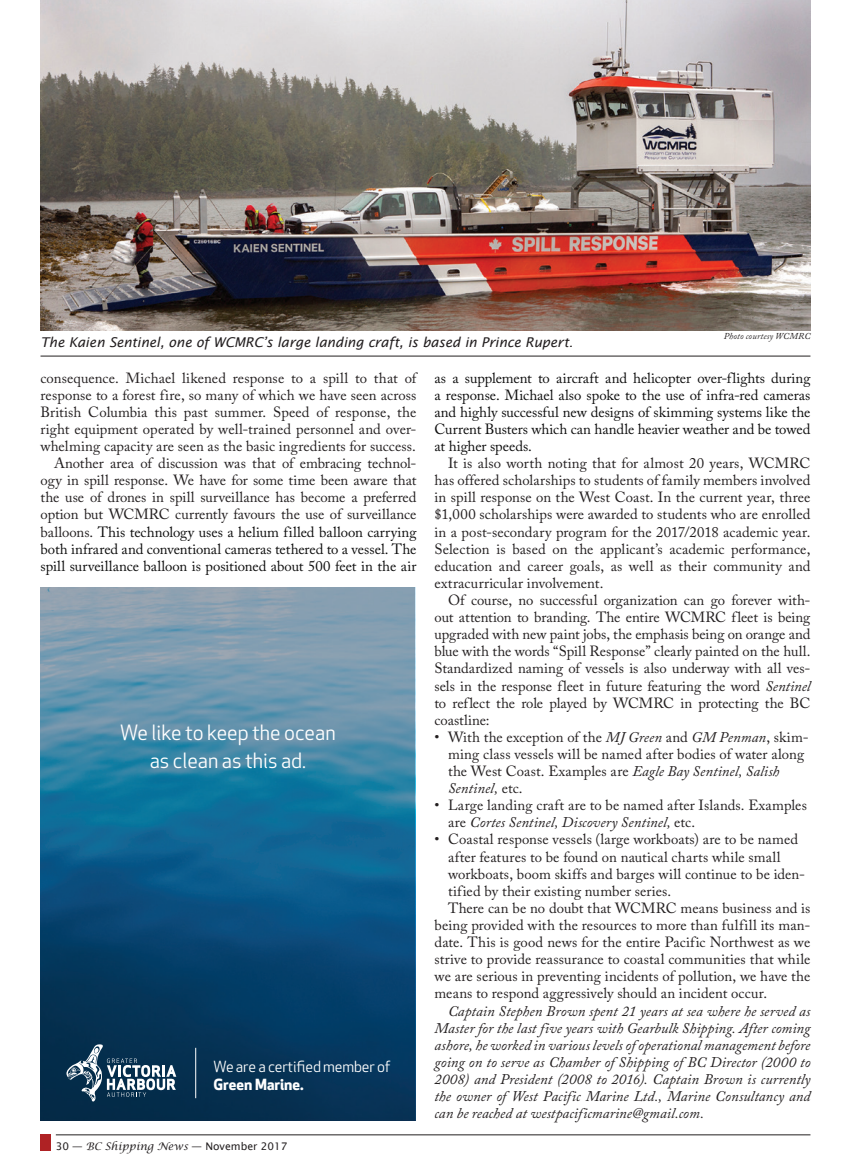
<style>
.page{position:relative;width:851px;height:1175px;background:#fff}
.page>*{position:absolute;margin:0;border:0;box-sizing:border-box;transform-origin:0 0}
.t1{font:20.55px/27.9px "Apex New";color:#fff;text-align:center}
.t2{font:15px "Apex New";letter-spacing:-.01em;color:#fff}
.t3{font:700 15px "Apex New";color:#fff}
.t4{font:14.7px/17.1px "Adobe Caslon Pro";letter-spacing:.005em;color:#231f20;text-align:justify}
.t5{font:italic 14.7px/17.1px "Adobe Caslon Pro";letter-spacing:.005em;color:#231f20;text-align:justify}
.t6{font:14.7px/17.1px "Adobe Caslon Pro";color:#0d0d0d;text-align:justify}
.t7{font:italic 13.5px "Lucida Sans";letter-spacing:-.005em;color:#231f20}
.t8{font:10.5px "Lucida Sans Unicode";color:#231f20}
.t9{font:italic 9px "Adobe Caslon Pro";letter-spacing:.02em;color:#231f20}
.s1{color:#0d0d0d}
.s2{font-style:italic}
.s3{font-family:"Lucida Calligraphy";font-style:italic}
</style>
<div class="page">
<div style="left:40px;top:1134px;width:11px;height:16px;background:#af2224"></div>
<hr style="left:56px;top:1134px;width:754px;height:1px;background:#231f20">
<img style="left:40px;top:0;width:770px;height:330px">
<svg style="left:40px;top:587px;width:375px;height:533px;background:#2d678a"></svg>
<hr style="left:195px;top:1047px;width:1px;height:51px;background:#fff">
<svg style="left:66px;top:1044px;width:110px;height:57px;background:#3f5e76"></svg>
<hr style="left:40px;top:356px;width:770px;height:1px;background:#231f20">
<p class="t7" style="left:40px;top:334px;width:534px">The Kaien Sentinel, one of WCMRC’s large landing craft, is based in Prince Rupert.</p>
<p class="t9" style="left:723px;top:331px;width:88px">Photo courtesy WCMRC</p>
<p class="t4" style="left:40px;top:369px;width:377px;text-align:right">consequence. Michael likened response to a spill to that of response to a forest fire, so many of which we have seen across British Columbia this past summer. Speed of response, the right equipment operated by well-trained personnel and over&shy;whelming capacity are seen as the basic ingredients for success.<br>Another area of discussion was that of embracing technol&shy;ogy in spill response. We have for some time been aware that the use of drones in spill surveillance has become a preferred option but WCMRC currently favours the use of surveillance balloons. <span class="s1">This technology uses a helium filled balloon carrying both infrared and conventional cameras tethered to a vessel. The spill surveillance balloon is positioned about 500 feet in the air</span></p>
<p class="t6" style="left:434px;top:369px;width:377px">as a supplement to aircraft and helicopter over-flights during a response. Michael also spoke to the use of infra-red cameras and highly successful new designs of skimming systems like the Current Busters which can handle heavier weather and be towed at higher speeds.</p>
<p class="t4" style="left:434px;top:454px;width:377px;text-indent:13px">It is also worth noting that for almost 20 years, WCMRC has offered scholarships to students of family members involved in spill response on the West Coast. In the current year, three $1,000 scholarships were awarded to students who are enrolled in a post-secondary program for the 2017/2018 academic year.<br>Selection is based on the applicant’s academic performance, education and career goals, as well as their community and extracurricular involvement.</p>
<p class="t4" style="left:434px;top:591px;width:377px;text-indent:13px">Of course, no successful organization can go forever with&shy;out attention to branding. The entire WCMRC fleet is being upgraded with new paint jobs, the emphasis being on orange and blue with the words “Spill Response” clearly painted on the hull.<br>Standardized naming of vessels is also underway with all ves&shy;sels in the response fleet in future featuring the word <span class="s2">Sentinel </span>to reflect the role played by WCMRC in protecting the BC coastline:</p>
<p class="t4" style="left:448px;top:728px;width:362px;text-align:left;text-indent:-13px">• With the exception of the <span class="s2">MJ Green</span> and <span class="s2">GM Penman</span>, skim&shy;ming class vessels will be named after bodies of water along the West Coast. Examples are <span class="s2">Eagle Bay Sentinel, Salish Sentinel,</span> etc.</p>
<p class="t4" style="left:448px;top:796px;width:360px;text-indent:-13px">• Large landing craft are to be named after Islands. Examples are <span class="s2">Cortes Sentinel, Discovery Sentinel,</span> etc.</p>
<p class="t4" style="left:434px;top:830px;width:365px">• Coastal response vessels (large workboats) are to be named</p>
<p class="t4" style="left:448px;top:848px;width:334px">after features to be found on nautical charts while small</p>
<p class="t4" style="left:448px;top:865px;width:358px">workboats, boom skiffs and barges will continue to be iden-</p>
<p class="t4" style="left:448px;top:882px;width:225px">tified by their existing number series.</p>
<p class="t4" style="left:448px;top:899px;width:364px">There can be no doubt that WCMRC means business and is</p>
<p class="t4" style="left:434px;top:916px;width:377px">being provided with the resources to more than fulfill its man-</p>
<p class="t4" style="left:434px;top:933px;width:377px">date. This is good news for the entire Pacific Northwest as we</p>
<p class="t4" style="left:434px;top:950px;width:377px">strive to provide reassurance to coastal communities that while</p>
<p class="t4" style="left:434px;top:967px;width:377px">we are serious in preventing incidents of pollution, we have the</p>
<p class="t4" style="left:434px;top:984px;width:334px">means to respond aggressively should an incident occur.</p>
<p class="t5" style="left:434px;top:1001px;width:377px;text-indent:13px">Captain Stephen Brown spent 21 years at sea where he served as Master for the last five years with Gearbulk Shipping. After coming ashore, he worked in various levels of operational management before going on to serve as Chamber of Shipping of BC Director (2000 to 2008) and President (2008 to 2016). Captain Brown is currently the owner of West Pacific Marine Ltd., Marine Consultancy and can be reached at westpacificmarine@gmail.com.</p>
<h1 class="t1" style="left:120px;top:718px;width:217px">We like to keep the ocean as clean as this ad.</h1>
<p class="t2" style="left:213px;top:1056px;width:178px">We are a certified member of</p>
<p class="t3" style="left:213px;top:1073px;width:92px">Green Marine.</p>
<p class="t8" style="left:56px;top:1137px;width:233px">30 — <span class="s3">BC Shipping News</span> — November 2017</p>
</div>
